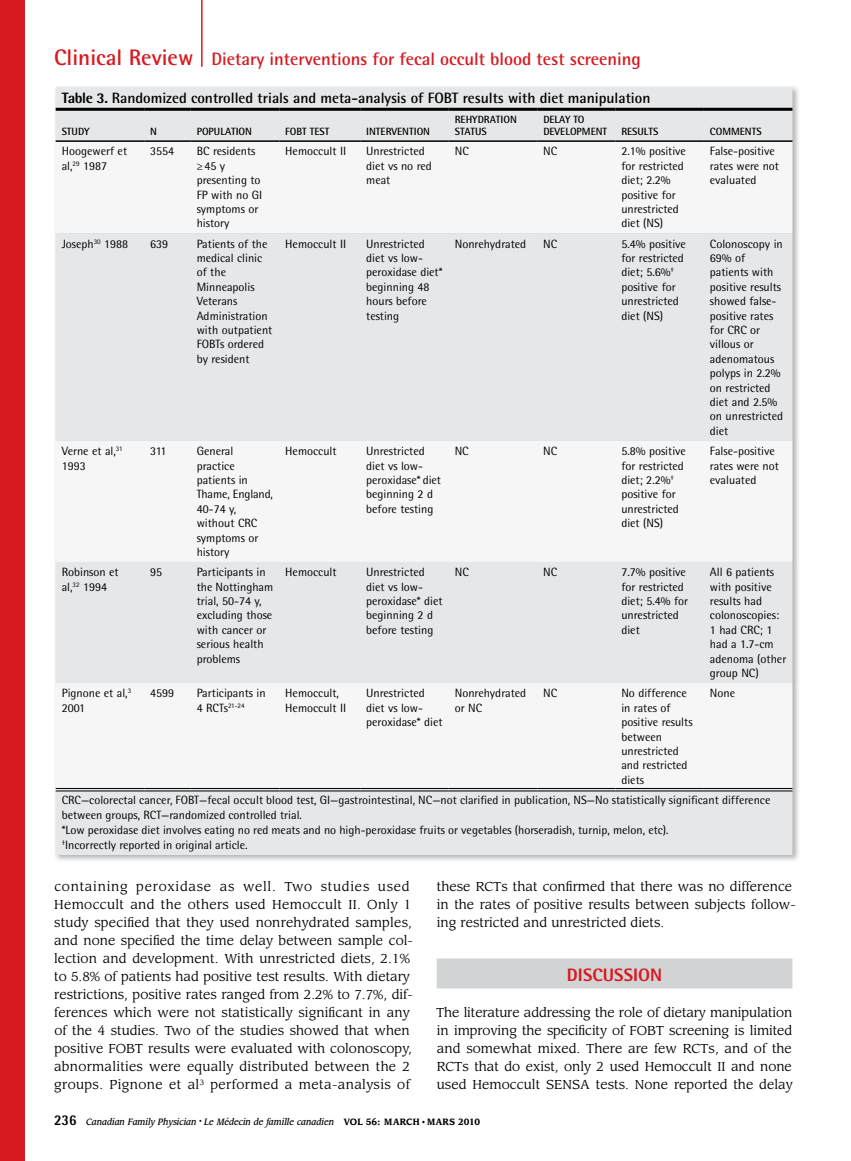
<style>
.page{position:relative;width:851px;height:1161px;background:#fff}
.page>*{position:absolute;margin:0;border:0;box-sizing:border-box;transform-origin:0 0}
.t1{font:700 18px "Rotis Semi Sans Std";color:#d71920}
.t2{font:800 18px "Rotis Semi Sans Std";color:#d71920}
.t3{font:700 15px "Rotis Semi Sans Std";color:#000}
.t4{font:12.75px/18px "Leawood Std";color:#000}
.t5{font:12px/14.4px "Rotis Semi Sans Std";color:#000}
.t6{font:700 10.5px/12.6px "Rotis Semi Sans Std";color:#000}
.t7{font:italic 500 9px "Leawood Std";color:#000;scale:.9 1}
.s1{font-size:22.5px}
.s2{font-weight:800}
.s3{font-family:"Rotis Semi Sans Std";font-weight:800;font-style:normal;font-size:15px}
.s4{font-weight:700;font-style:normal}
.s5{font-family:"Times";font-weight:400;font-style:normal}
</style>
<div class="page">
<div style="left:0;top:0;width:24px;height:1161px;background:#d71920"></div>
<hr style="left:201px;top:0;width:1px;height:67px;background:#d71920">
<div style="left:54px;top:85px;width:746px;height:778px;background:#000;opacity:.3"></div>
<div style="left:56px;top:87px;width:736px;height:768px;background:#e6e7e8"></div>
<svg style="left:56px;top:142px;width:736px;height:648px;fill:#e6e7e8"></svg>
<hr style="left:56px;top:108px;width:88px;height:3px;background:#000">
<hr style="left:144px;top:108px;width:47px;height:3px;background:#000">
<hr style="left:191px;top:108px;width:88px;height:3px;background:#000">
<hr style="left:279px;top:108px;width:81px;height:3px;background:#000">
<hr style="left:360px;top:108px;width:88px;height:3px;background:#000">
<hr style="left:448px;top:108px;width:89px;height:3px;background:#000">
<hr style="left:537px;top:108px;width:78px;height:3px;background:#000">
<hr style="left:615px;top:108px;width:89px;height:3px;background:#000">
<hr style="left:704px;top:108px;width:88px;height:3px;background:#000">
<hr style="left:56px;top:140px;width:88px;height:2px;background:#000">
<hr style="left:144px;top:140px;width:47px;height:2px;background:#000">
<hr style="left:191px;top:140px;width:88px;height:2px;background:#000">
<hr style="left:279px;top:140px;width:81px;height:2px;background:#000">
<hr style="left:360px;top:140px;width:88px;height:2px;background:#000">
<hr style="left:448px;top:140px;width:89px;height:2px;background:#000">
<hr style="left:537px;top:140px;width:78px;height:2px;background:#000">
<hr style="left:615px;top:140px;width:89px;height:2px;background:#000">
<hr style="left:704px;top:140px;width:88px;height:2px;background:#000">
<hr style="left:56px;top:788px;width:88px;height:1px;background:#000">
<hr style="left:56px;top:791px;width:88px;height:1px;background:#000">
<hr style="left:144px;top:788px;width:47px;height:1px;background:#000">
<hr style="left:144px;top:791px;width:47px;height:1px;background:#000">
<hr style="left:191px;top:788px;width:88px;height:1px;background:#000">
<hr style="left:191px;top:791px;width:88px;height:1px;background:#000">
<hr style="left:279px;top:788px;width:81px;height:1px;background:#000">
<hr style="left:279px;top:791px;width:81px;height:1px;background:#000">
<hr style="left:360px;top:788px;width:88px;height:1px;background:#000">
<hr style="left:360px;top:791px;width:88px;height:1px;background:#000">
<hr style="left:448px;top:788px;width:89px;height:1px;background:#000">
<hr style="left:448px;top:791px;width:89px;height:1px;background:#000">
<hr style="left:537px;top:788px;width:78px;height:1px;background:#000">
<hr style="left:537px;top:791px;width:78px;height:1px;background:#000">
<hr style="left:615px;top:788px;width:89px;height:1px;background:#000">
<hr style="left:615px;top:791px;width:89px;height:1px;background:#000">
<hr style="left:704px;top:788px;width:88px;height:1px;background:#000">
<hr style="left:704px;top:791px;width:88px;height:1px;background:#000">
<div style="left:436px;top:958px;width:356px;height:30px;background:#d1d3d4"></div>
<h1 class="t1" style="left:54px;top:48px;width:588px"><span class="s1">Clinical Review</span> Dietary interventions for fecal occult blood test screening</h1>
<p class="t3" style="left:62px;top:89px;width:590px"><span class="s2">Table 3.</span> Randomized controlled trials and meta-analysis of FOBT results with diet manipulation</p>
<p class="t6" style="left:62px;top:125px;width:29px">STUDY</p>
<p class="t6" style="left:150px;top:125px;width:8px">N</p>
<p class="t6" style="left:197px;top:125px;width:57px">POPULATION</p>
<p class="t6" style="left:285px;top:125px;width:46px">FOBT TEST</p>
<p class="t6" style="left:366px;top:125px;width:65px">INTERVENTION</p>
<p class="t6" style="left:455px;top:112px;width:64px">REHYDRATION<br>STATUS</p>
<p class="t6" style="left:543px;top:112px;width:65px">DELAY TO<br>DEVELOPMENT</p>
<p class="t6" style="left:621px;top:125px;width:38px">RESULTS</p>
<p class="t6" style="left:710px;top:125px;width:53px">COMMENTS</p>
<p class="t5" style="left:62px;top:144px;width:67px">Hoogewerf et al,<sup>29</sup> 1987</p>
<p class="t5" style="left:150px;top:144px;width:26px">3554</p>
<p class="t5" style="left:197px;top:144px;width:67px">BC residents ≥45 y presenting to<br>FP with no GI symptoms or history</p>
<p class="t5" style="left:285px;top:144px;width:62px">Hemoccult II</p>
<p class="t5" style="left:366px;top:144px;width:67px">Unrestricted diet vs no red meat</p>
<p class="t5" style="left:455px;top:144px;width:16px">NC</p>
<p class="t5" style="left:543px;top:144px;width:16px">NC</p>
<p class="t5" style="left:621px;top:144px;width:66px">2.1% positive for restricted diet; 2.2% positive for unrestricted diet (NS)</p>
<p class="t5" style="left:710px;top:144px;width:71px">False-positive rates were not evaluated</p>
<p class="t5" style="left:62px;top:236px;width:68px">Joseph<sup>30</sup> 1988</p>
<p class="t5" style="left:150px;top:236px;width:20px">639</p>
<p class="t5" style="left:197px;top:236px;width:77px">Patients of the medical clinic of the<br>Minneapolis<br>Veterans<br>Administration with outpatient<br>FOBTs ordered by resident</p>
<p class="t5" style="left:285px;top:236px;width:62px">Hemoccult II</p>
<p class="t5" style="left:366px;top:236px;width:78px">Unrestricted diet vs low&shy;peroxidase diet* beginning 48 hours before testing</p>
<p class="t5" style="left:455px;top:236px;width:73px">Nonrehydrated</p>
<p class="t5" style="left:543px;top:236px;width:16px">NC</p>
<p class="t5" style="left:621px;top:236px;width:66px">5.4% positive for restricted diet; 5.6%<sup>† </sup>positive for unrestricted diet (NS)</p>
<p class="t5" style="left:710px;top:236px;width:75px">Colonoscopy in<br>69% of patients with positive results showed false&shy;positive rates for CRC or villous or adenomatous polyps in 2.2% on restricted diet and 2.5% on unrestricted diet</p>
<p class="t5" style="left:62px;top:444px;width:63px">Verne et al,<sup>31<br></sup>1993</p>
<p class="t5" style="left:150px;top:444px;width:18px">311</p>
<p class="t5" style="left:197px;top:444px;width:78px">General practice patients in<br>Thame, England,<br>40-74 y, without CRC symptoms or history</p>
<p class="t5" style="left:285px;top:444px;width:53px">Hemoccult</p>
<p class="t5" style="left:366px;top:444px;width:76px">Unrestricted diet vs low&shy;peroxidase* diet beginning 2 d before testing</p>
<p class="t5" style="left:454px;top:444px;width:16px">NC</p>
<p class="t5" style="left:543px;top:444px;width:16px">NC</p>
<p class="t5" style="left:621px;top:444px;width:66px">5.8% positive for restricted diet; 2.2%<sup>† </sup>positive for unrestricted diet (NS)</p>
<p class="t5" style="left:710px;top:444px;width:71px">False-positive rates were not evaluated</p>
<p class="t5" style="left:62px;top:565px;width:58px">Robinson et al,<sup>32</sup> 1994</p>
<p class="t5" style="left:150px;top:565px;width:14px">95</p>
<p class="t5" style="left:197px;top:565px;width:78px">Participants in the Nottingham trial, 50-74 y, excluding those with cancer or serious health problems</p>
<p class="t5" style="left:285px;top:565px;width:53px">Hemoccult</p>
<p class="t5" style="left:366px;top:565px;width:78px">Unrestricted diet vs low&shy;peroxidase* diet beginning 2 d before testing</p>
<p class="t5" style="left:455px;top:565px;width:16px">NC</p>
<p class="t5" style="left:543px;top:565px;width:16px">NC</p>
<p class="t5" style="left:621px;top:565px;width:68px">7.7% positive for restricted diet; 5.4% for unrestricted diet</p>
<p class="t5" style="left:710px;top:565px;width:78px">All 6 patients with positive results had colonoscopies:<br>1 had CRC; 1 had a 1.7-cm adenoma (other group NC)</p>
<p class="t5" style="left:62px;top:686px;width:71px">Pignone et al,<sup>3<br></sup>2001</p>
<p class="t5" style="left:150px;top:686px;width:26px">4599</p>
<p class="t5" style="left:197px;top:686px;width:70px">Participants in<br>4 RCTs<sup>21-24</sup></p>
<p class="t5" style="left:285px;top:686px;width:62px">Hemoccult,<br>Hemoccult II</p>
<p class="t5" style="left:366px;top:686px;width:78px">Unrestricted diet vs low&shy;peroxidase* diet</p>
<p class="t5" style="left:455px;top:686px;width:73px">Nonrehydrated or NC</p>
<p class="t5" style="left:543px;top:686px;width:16px">NC</p>
<p class="t5" style="left:621px;top:686px;width:73px">No difference in rates of positive results between unrestricted and restricted diets</p>
<p class="t5" style="left:710px;top:686px;width:27px">None</p>
<p class="t5" style="left:62px;top:792px;width:710px;line-height:15px">CRC—colorectal cancer, FOBT—fecal occult blood test, GI—gastrointestinal, NC—not clarified in publication, NS—No statistically significant difference between groups, RCT—randomized controlled trial.<br>*Low peroxidase diet involves eating no red meats and no high-peroxidase fruits or vegetables (horseradish, turnip, melon, etc).<br><sup>†</sup>Incorrectly reported in original article.</p>
<p class="t4" style="left:54px;top:878px;width:360px">containing peroxidase as well. Two studies used Hemoccult and the others used Hemoccult II. Only 1 study specified that they used nonrehydrated samples, and none specified the time delay between sample col&shy;lection and development. With unrestricted diets, 2.1% to 5.8% of patients had positive test results. With dietary restrictions, positive rates ranged from 2.2% to 7.7%, dif&shy;ferences which were not statistically significant in any of the 4 studies. Two of the studies showed that when positive FOBT results were evaluated with colonoscopy, abnormalities were equally distributed between the 2 groups. Pignone et al<sup>3</sup> performed a meta-analysis of</p>
<p class="t4" style="left:437px;top:878px;width:360px">these RCTs that confirmed that there was no difference in the rates of positive results between subjects follow&shy;ing restricted and unrestricted diets.</p>
<h1 class="t2" style="left:567px;top:963px;width:97px">DISCUSSION</h1>
<p class="t4" style="left:436px;top:1004px;width:358px;text-align:justify">The literature addressing the role of dietary manipulation in improving the specificity of FOBT screening is limited and somewhat mixed. There are few RCTs, and of the RCTs that do exist, only 2 used Hemoccult II and none used Hemoccult SENSA tests. None reported the delay</p>
<p class="t7" style="left:54px;top:1116px;width:475px"><span class="s3">236</span> Canadian Family Physician <sup>•</sup> Le Médecin de famille canadien <span class="s4">VOL 56: MARCH</span> <span class="s5">•</span> <span class="s4">MARS 2010</span></p>
</div>
